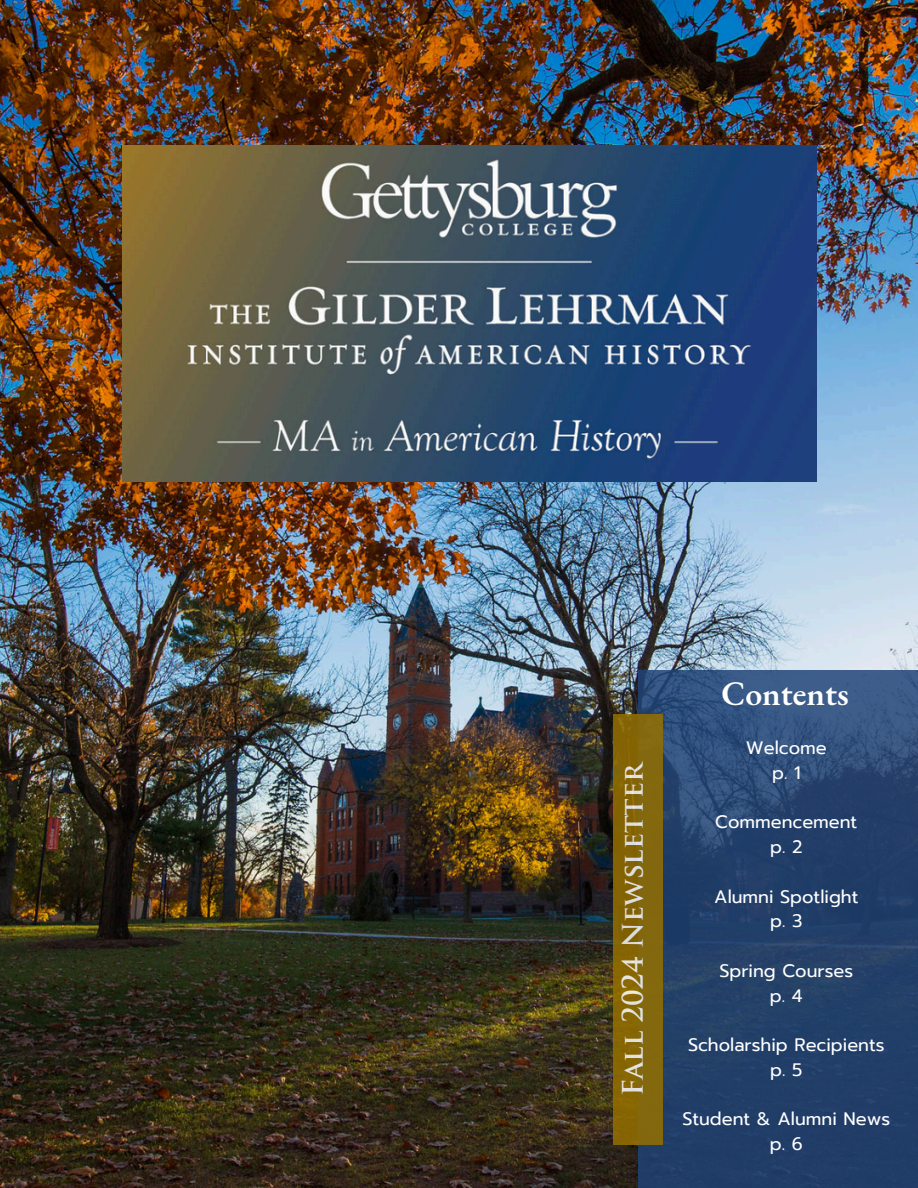
<style>
.page{position:relative;width:918px;height:1188px;background:#fff}
.page>*{position:absolute;margin:0;border:0;box-sizing:border-box;transform-origin:0 0}
.t1{font:600 33.75px "EB Garamond";color:#fff}
.t2{font:700 27.75px "Trajan Pro";color:#fff}
.t3{font:18px "Prompt";color:#fff}
</style>
<div class="page">
<img style="left:0;top:0;width:918px;height:1188px">
<svg style="left:638px;top:670px;width:280px;height:518px;fill:#223f68"></svg>
<img style="left:122px;top:145px;width:694px;height:337px">
<div style="left:614px;top:715px;width:49px;height:430px;background:linear-gradient(to right,#866401,#836912)"></div>
<h2 class="t2" style="left:622px;top:1096px;width:336px;rotate:-90deg">Fall 2024 Newsletter</h2>
<p class="t1" style="left:721px;top:671px;width:129px">Contents</p>
<h1 class="t3" style="left:746px;top:734px;width:82px">Welcome</h1>
<p class="t3" style="left:772px;top:759px;width:30px">p. 1</p>
<p class="t3" style="left:715px;top:809px;width:144px">Commencement</p>
<p class="t3" style="left:770px;top:833px;width:34px">p. 2</p>
<p class="t3" style="left:714px;top:883px;width:146px">Alumni Spotlight</p>
<p class="t3" style="left:770px;top:908px;width:34px">p. 3</p>
<p class="t3" style="left:719px;top:957px;width:135px">Spring Courses</p>
<p class="t3" style="left:770px;top:982px;width:34px">p. 4</p>
<p class="t3" style="left:688px;top:1031px;width:198px">Scholarship Recipients</p>
<p class="t3" style="left:770px;top:1056px;width:34px">p. 5</p>
<p class="t3" style="left:682px;top:1106px;width:209px">Student &amp; Alumni News</p>
<p class="t3" style="left:770px;top:1130px;width:34px">p. 6</p>
</div>
